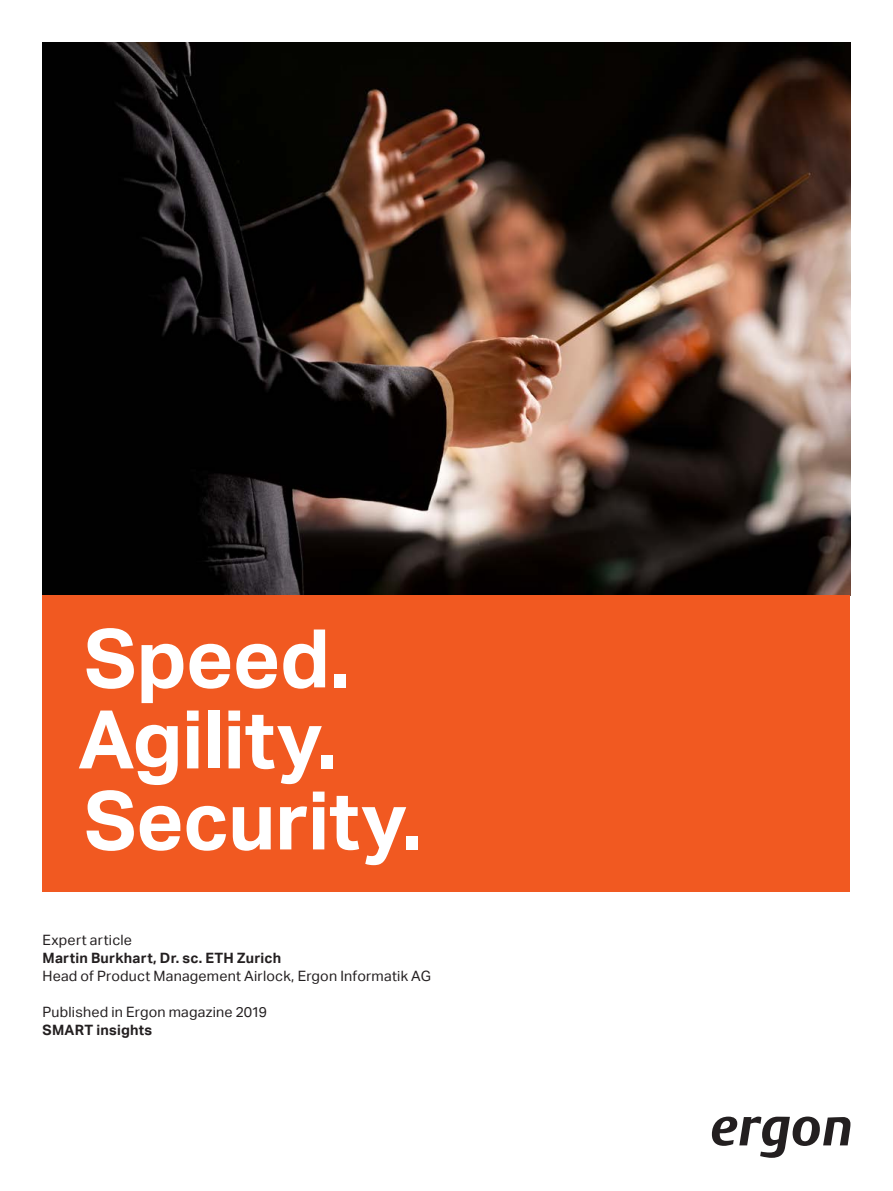
<style>
.page{position:relative;width:893px;height:1191px;background:#fff}
.page>*{position:absolute;margin:0;border:0;box-sizing:border-box;transform-origin:0 0}
.t1{font:700 81px/81px "Aktiv Grotesk";letter-spacing:-.01em;color:#fff}
.t2{font:14.25px "Aktiv Grotesk";letter-spacing:.015em;color:#231f20}
.t3{font:700 14.25px "Aktiv Grotesk";letter-spacing:.02em;color:#231f20}
</style>
<div class="page">
<img style="left:43px;top:43px;width:807px;height:552px">
<svg style="left:712px;top:1116px;width:138px;height:41px"></svg>
<div style="left:43px;top:595px;width:807px;height:297px;background:#f15921"></div>
<h1 class="t1" style="left:78px;top:619px;width:345px">Speed.<br>Agility.<br>Security.</h1>
<p class="t2" style="left:43px;top:931px;width:91px">Expert article</p>
<p class="t3" style="left:43px;top:949px;width:240px">Martin Burkhart, Dr. sc. ETH Zurich</p>
<p class="t2" style="left:43px;top:967px;width:390px">Head of Product Management Airlock, Ergon Informatik AG</p>
<p class="t2" style="left:43px;top:1003px;width:226px">Published in Ergon magazine 2019</p>
<p class="t3" style="left:43px;top:1021px;width:111px">SMART insights</p>
</div>
